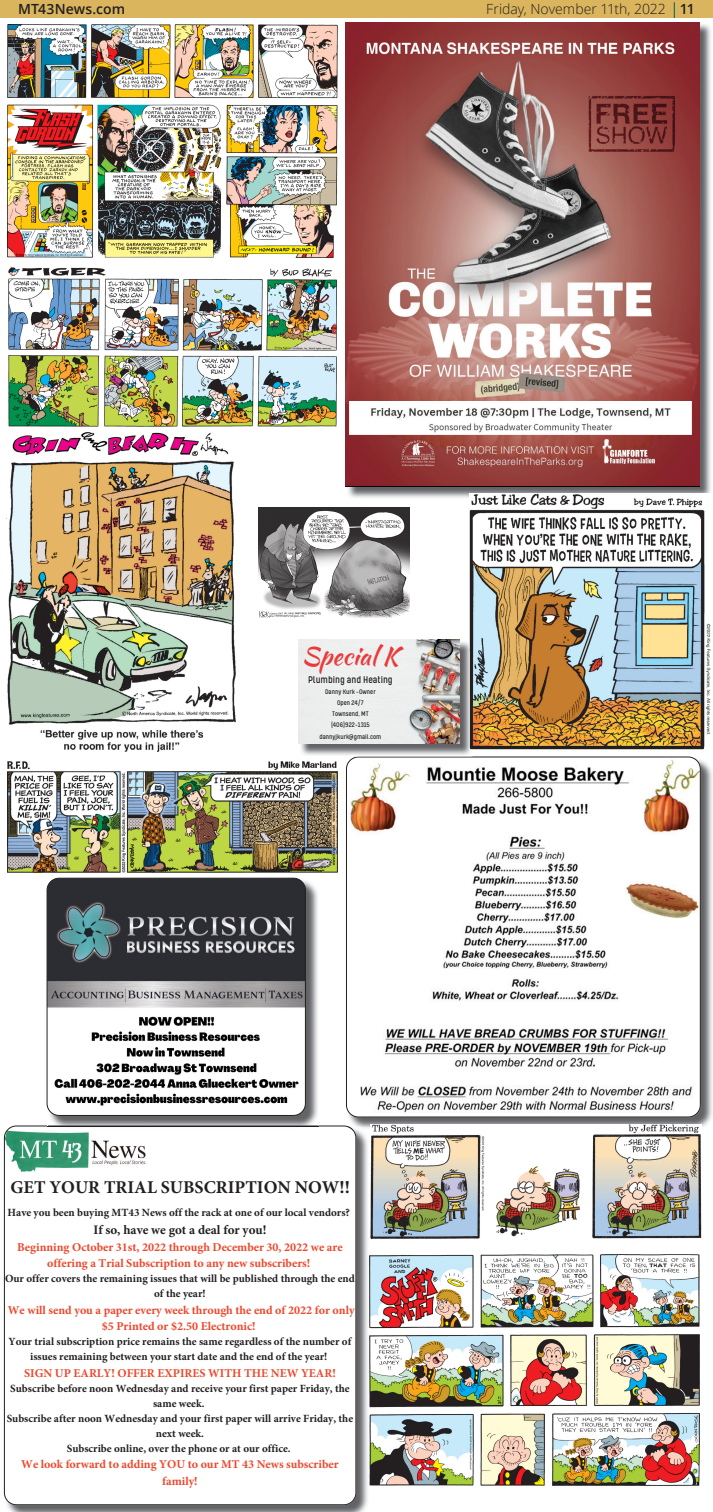
<style>
.page{position:relative;width:713px;height:1512px;background:#fff}
.page>*{position:absolute;margin:0;border:0;box-sizing:border-box;transform-origin:0 0}
.t1{font:25.2px "Kaushan Script";color:#eb393a}
.t2{font:700 18px "Minion Pro";color:#231f20}
.t3{font:300 14px "Open Sans";color:#231f20}
.t4{font:600 14px "Open Sans";letter-spacing:.005em;color:#231f20}
.t5{font:700 13px "Minion Pro";color:#231f20}
.t6{font:700 12px/16.5px "Minion Pro";color:#ef472b;text-align:center}
.t7{font:11.1px "Kelpt A1";color:#231f20}
.t8{font:700 11px/15px "Minion Pro";color:#231f20;text-align:center}
.t9{font:7.5px/11px "Kelpt A1";color:#231f20;text-align:center}
.s1{font-weight:600}
</style>
<div class="page">
<div style="left:0;top:0;width:712px;height:18px;background:#dab55d"></div>
<svg style="left:673px;top:2px;width:1px;height:16px"></svg>
<img style="left:346px;top:23px;width:365px;height:475px">
<img style="left:345px;top:22px;width:353px;height:464px">
<img style="left:336px;top:1130px;width:32px;height:382px">
<img style="left:7px;top:1505px;width:329px;height:7px">
<svg style="left:4px;top:1126px;width:352px;height:379px"></svg>
<img style="left:679px;top:760px;width:33px;height:367px">
<img style="left:349px;top:1118px;width:330px;height:11px">
<img style="left:353px;top:1127px;width:16px;height:3px">
<svg style="left:347px;top:1126px;width:6px;height:4px"></svg>
<svg style="left:346px;top:757px;width:354px;height:361px"></svg>
<img style="left:48px;top:881px;width:270px;height:248px">
<img style="left:48px;top:1126px;width:270px;height:1px">
<img style="left:48px;top:878px;width:257px;height:237px">
<div style="left:46px;top:878px;width:260px;height:238px;border:1px solid #231f20;border-radius:12px"></div>
<img style="left:301px;top:641px;width:170px;height:116px">
<img style="left:357px;top:756px;width:115px;height:1px">
<img style="left:298px;top:639px;width:161px;height:105px">
<img style="left:469px;top:493px;width:241px;height:257px">
<img style="left:7px;top:25px;width:330px;height:232px">
<img style="left:6px;top:433px;width:229px;height:319px">
<img style="left:7px;top:761px;width:330px;height:111px">
<img style="left:8px;top:267px;width:329px;height:160px">
<img style="left:370px;top:1124px;width:331px;height:114px">
<img style="left:369px;top:1254px;width:330px;height:232px">
<img style="left:258px;top:507px;width:151px;height:110px">
<p class="t4" style="left:18px;top:-1px;width:108px">MT43News.com</p>
<p class="t3" style="left:486px;top:-1px;width:210px">Friday, November 11th, 2022 <span class="s1">11</span></p>
<h1 class="t1" style="left:301px;top:638px;width:99px">Special K</h1>
<p class="t9" style="left:319px;top:686px;width:63px">Danny Kurk -Owner<br>Open 24/7<br>Townsend, MT (406)922-1315 dannyjkurk@gmail.com</p>
<p class="t7" style="left:308px;top:672px;width:86px">Plumbing and Heating</p>
<h2 class="t2" style="left:10px;top:1175px;width:340px">GET YOUR TRIAL SUBSCRIPTION NOW!!</h2>
<p class="t8" style="left:8px;top:1205px;width:343px">Have you been buying MT43 News off the rack at one of our local vendors?</p>
<p class="t5" style="left:93px;top:1220px;width:174px">If so, have we got a deal for you!</p>
<p class="t6" style="left:17px;top:1239px;width:326px">Beginning October 31st, 2022 through December 30, 2022 we are offering a Trial Subscription to any new subscribers!</p>
<p class="t8" style="left:5px;top:1271px;width:351px">Our offer covers the remaining issues that will be published through the end of the year!</p>
<p class="t6" style="left:8px;top:1302px;width:348px">We will send you a paper every week through the end of 2022 for only $5 Printed or $2.50 Electronic!</p>
<p class="t8" style="left:8px;top:1334px;width:344px">Your trial subscription price remains the same regardless of the number of issues remaining between your start date and the end of the year!</p>
<p class="t6" style="left:24px;top:1365px;width:313px">SIGN UP EARLY! OFFER EXPIRES WITH THE NEW YEAR!</p>
<p class="t8" style="left:7px;top:1381px;width:347px">Subscribe before noon Wednesday and receive your first paper Friday, the same week.<br>Subscribe after noon Wednesday and your first paper will arrive Friday, the next week.<br>Subscribe online, over the phone or at our office.</p>
<p class="t6" style="left:21px;top:1456px;width:318px">We look forward to adding YOU to our MT 43 News subscriber family!</p>
</div>
